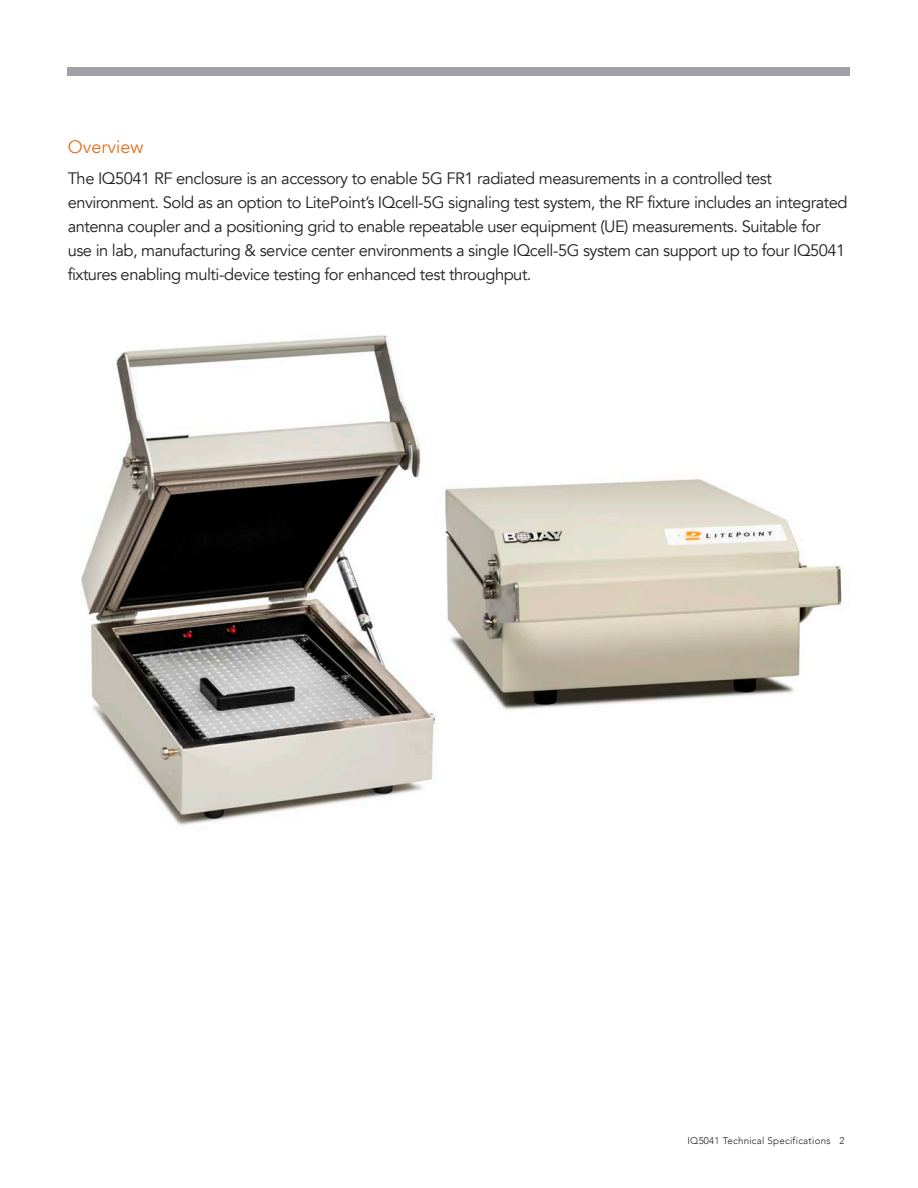
<style>
.page{position:relative;width:918px;height:1188px;background:#fff}
.page>*{position:absolute;margin:0;border:0;box-sizing:border-box;transform-origin:0 0}
.Subhead_3{font:18px "Avenir";color:#e4701e}
.Subhead_3-2{font:16.5px/24px "Avenir";letter-spacing:-.03em;color:#231f20}
.t1{font:300 9.75px "Avenir";letter-spacing:.025em;color:#231f20}
</style>
<div class="page">
<div style="left:68px;top:68px;width:782px;height:8px;background:#a0a1a5"></div>
<img style="left:467px;top:479px;width:377px;height:231px">
<img style="left:81px;top:335px;width:386px;height:491px">
<p class="Subhead_3" style="left:68px;top:136px;width:77px">Overview</p>
<p class="Subhead_3-2" style="left:68px;top:166px;width:782px">The IQ5041 RF enclosure is an accessory to enable 5G FR1 radiated measurements in a controlled test environment. Sold as an option to LitePoint’s IQcell-5G signaling test system, the RF fixture includes an integrated antenna coupler and a positioning grid to enable repeatable user equipment (UE) measurements. Suitable for use in lab, manufacturing &amp; service center environments a single IQcell-5G system can support up to four IQ5041 fixtures enabling multi-device testing for enhanced test throughput.</p>
<p class="t1" style="left:688px;top:1135px;width:158px">IQ5041 Technical Specifications 2</p>
</div>
